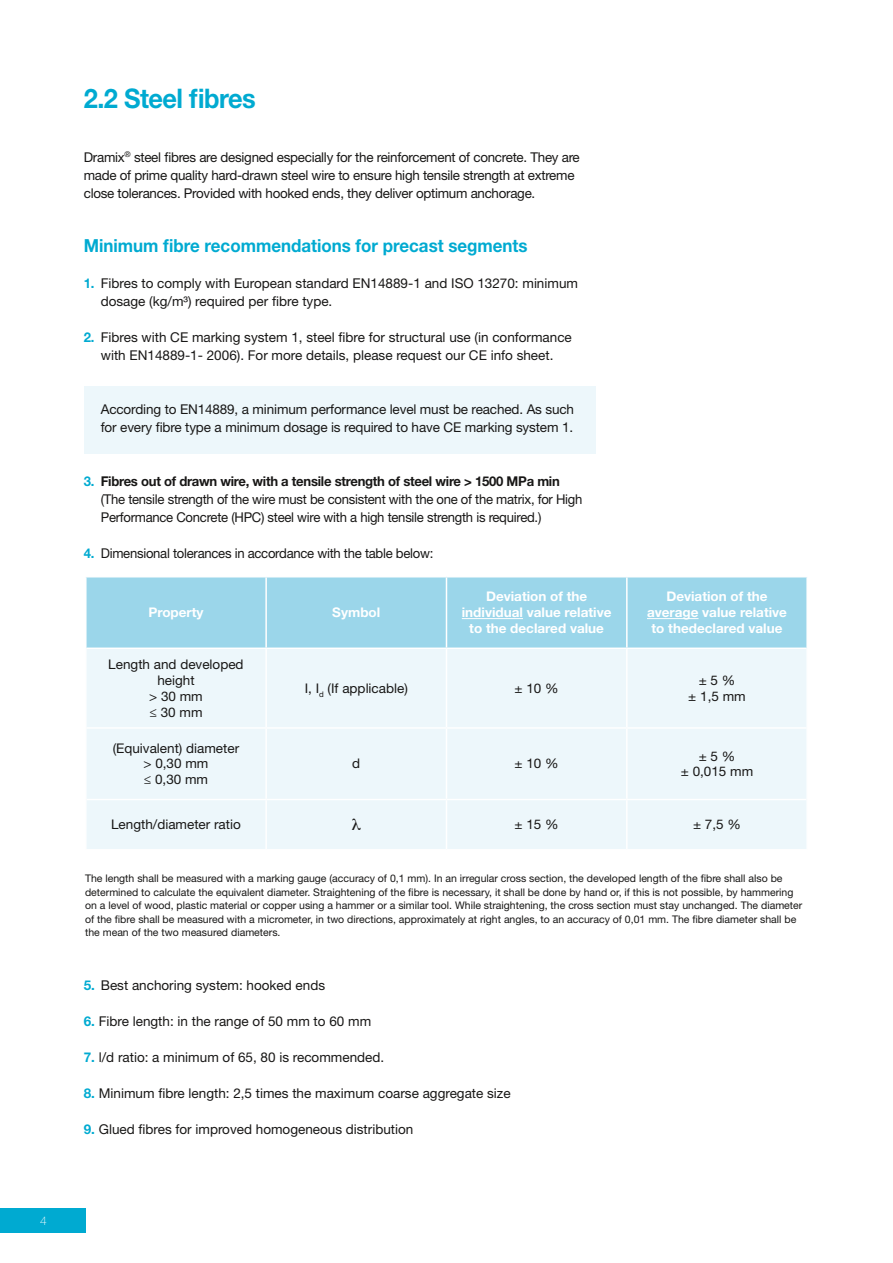
<style>
.page{position:relative;width:893px;height:1263px;background:#fff}
.page>*{position:absolute;margin:0;border:0;box-sizing:border-box;transform-origin:0 0}
.t1{font:700 27px "Helvetica Neue LT Std";letter-spacing:-.02em;color:#00aad1;scale:.94 1}
.t2{font:700 18px "Helvetica Neue LT Std";color:#00aad1;scale:.94 1}
.t3{font:13.5px/18px "Helvetica Neue LT Std";letter-spacing:-.01em;color:#181716}
.t4{font:13.35px/15.9px "Helvetica Neue LT Std";color:#181716;text-align:center}
.t5{font:700 13.35px/15.9px "Helvetica Neue LT Std";color:#fff;text-align:center}
.t6{font:100 12px "Helvetica Neue LT Std";color:#fff}
.t7{font:10.5px/13.5px "Helvetica Neue LT Std";color:#181716}
.s1{font-weight:700;color:#00aad1}
.s2{font-weight:700}
</style>
<div class="page">
<div style="left:84px;top:386px;width:511px;height:68px;background:#edf7fb"></div>
<div style="left:87px;top:577px;width:719px;height:70px;background:#9bd6ea"></div>
<div style="left:87px;top:649px;width:719px;height:200px;background:#edf7fb"></div>
<hr style="left:87px;top:727px;width:179px;height:2px;background:#fff">
<hr style="left:266px;top:727px;width:180px;height:2px;background:#fff">
<hr style="left:446px;top:727px;width:181px;height:2px;background:#fff">
<hr style="left:627px;top:727px;width:179px;height:2px;background:#fff">
<hr style="left:87px;top:799px;width:179px;height:1px;background:#fff">
<hr style="left:266px;top:799px;width:180px;height:1px;background:#fff">
<hr style="left:446px;top:799px;width:181px;height:1px;background:#fff">
<hr style="left:627px;top:799px;width:179px;height:1px;background:#fff">
<hr style="left:265px;top:577px;width:2px;height:70px;background:#fff">
<hr style="left:446px;top:577px;width:1px;height:70px;background:#fff">
<hr style="left:626px;top:577px;width:2px;height:70px;background:#fff">
<hr style="left:265px;top:649px;width:2px;height:78px;background:#fff">
<hr style="left:446px;top:649px;width:1px;height:78px;background:#fff">
<hr style="left:626px;top:649px;width:2px;height:78px;background:#fff">
<hr style="left:265px;top:729px;width:2px;height:70px;background:#fff">
<hr style="left:446px;top:729px;width:1px;height:70px;background:#fff">
<hr style="left:626px;top:729px;width:2px;height:70px;background:#fff">
<hr style="left:265px;top:800px;width:2px;height:49px;background:#fff">
<hr style="left:446px;top:800px;width:1px;height:49px;background:#fff">
<hr style="left:626px;top:800px;width:2px;height:49px;background:#fff">
<hr style="left:462px;top:618px;width:61px;height:1px;background:#fff">
<hr style="left:647px;top:618px;width:51px;height:1px;background:#fff">
<div style="left:0;top:1208px;width:85px;height:24px;background:#00aad1"></div>
<svg style="left:352px;top:819px;width:9px;height:11px"></svg>
<p class="t6" style="left:40px;top:1213px;width:8px">4</p>
<h1 class="t1" style="left:84px;top:82px;width:184px">2.2 Steel fibres</h1>
<p class="t3" style="left:84px;top:148px;width:498px">Dramix<sup>®</sup> steel fibres are designed especially for the reinforcement of concrete. They are made of prime quality hard-drawn steel wire to ensure high tensile strength at extreme close tolerances. Provided with hooked ends, they deliver optimum anchorage.</p>
<h2 class="t2" style="left:84px;top:234px;width:474px">Minimum fibre recommendations for precast segments</h2>
<p class="t3" style="left:101px;top:274px;width:479px;text-indent:-17px"><span class="s1">1.</span> Fibres to comply with European standard EN14889-1 and ISO 13270: minimum dosage (kg/m3) required per fibre type.</p>
<p class="t3" style="left:84px;top:328px;width:490px;text-align:center"><span class="s1">2.</span> Fibres with CE marking system 1, steel fibre for structural use (in conformance with EN14889-1- 2006). For more details, please request our CE info sheet.</p>
<p class="t3" style="left:101px;top:400px;width:475px">According to EN14889, a minimum performance level must be reached. As such for every fibre type a minimum dosage is required to have CE marking system 1.</p>
<p class="t3" style="left:101px;top:472px;width:483px;text-indent:-17px"><span class="s1">3.</span> <span class="s2">Fibres out of drawn wire, with a tensile strength of steel wire &gt; 1500 MPa min </span>(The tensile strength of the wire must be consistent with the one of the matrix, for High<br>Performance Concrete (HPC) steel wire with a high tensile strength is required.)</p>
<p class="t3" style="left:84px;top:544px;width:351px"><span class="s1">4.</span> Dimensional tolerances in accordance with the table below:</p>
<p class="t5" style="left:148px;top:604px;width:57px">Property</p>
<p class="t5" style="left:332px;top:604px;width:49px">Symbol</p>
<p class="t5" style="left:462px;top:588px;width:151px">Deviation of the individual value relative to the declared value</p>
<p class="t5" style="left:647px;top:588px;width:142px">Deviation of the average value relative to thedeclared value</p>
<p class="t4" style="left:108px;top:656px;width:137px">Length and developed height<br>&gt; 30 mm<br>≤ 30 mm</p>
<p class="t4" style="left:113px;top:740px;width:128px">(Equivalent) diameter &gt; 0,30 mm<br>≤ 0,30 mm</p>
<p class="t4" style="left:305px;top:680px;width:105px">I, I<sub>d</sub> (If applicable)</p>
<p class="t4" style="left:515px;top:680px;width:46px">± 10 %</p>
<p class="t4" style="left:688px;top:672px;width:59px">± 5 %<br>± 1,5 mm</p>
<p class="t4" style="left:352px;top:756px;width:10px">d</p>
<p class="t4" style="left:515px;top:756px;width:46px">± 10 %</p>
<p class="t4" style="left:681px;top:748px;width:74px">± 5 %<br>± 0,015 mm</p>
<p class="t4" style="left:111px;top:816px;width:131px">Length/diameter ratio</p>
<p class="t4" style="left:515px;top:816px;width:46px">± 15 %</p>
<p class="t4" style="left:693px;top:816px;width:49px">± 7,5 %</p>
<p class="t7" style="left:85px;top:872px;width:719px">The length shall be measured with a marking gauge (accuracy of 0,1 mm). In an irregular cross section, the developed length of the fibre shall also be determined to calculate the equivalent diameter. Straightening of the fibre is necessary, it shall be done by hand or, if this is not possible, by hammering on a level of wood, plastic material or copper using a hammer or a similar tool. While straightening, the cross section must stay unchanged. The diameter of the fibre shall be measured with a micrometer, in two directions, approximately at right angles, to an accuracy of 0,01 mm. The fibre diameter shall be the mean of the two measured diameters.</p>
<p class="t3" style="left:84px;top:976px;width:243px"><span class="s1">5.</span> Best anchoring system: hooked ends</p>
<p class="t3" style="left:84px;top:1012px;width:289px"><span class="s1">6.</span> Fibre length: in the range of 50 mm to 60 mm</p>
<p class="t3" style="left:84px;top:1048px;width:302px"><span class="s1">7.</span> l/d ratio: a minimum of 65, 80 is recommended.</p>
<p class="t3" style="left:84px;top:1084px;width:428px"><span class="s1">8.</span> Minimum fibre length: 2,5 times the maximum coarse aggregate size</p>
<p class="t3" style="left:84px;top:1120px;width:331px"><span class="s1">9.</span> Glued fibres for improved homogeneous distribution</p>
</div>
